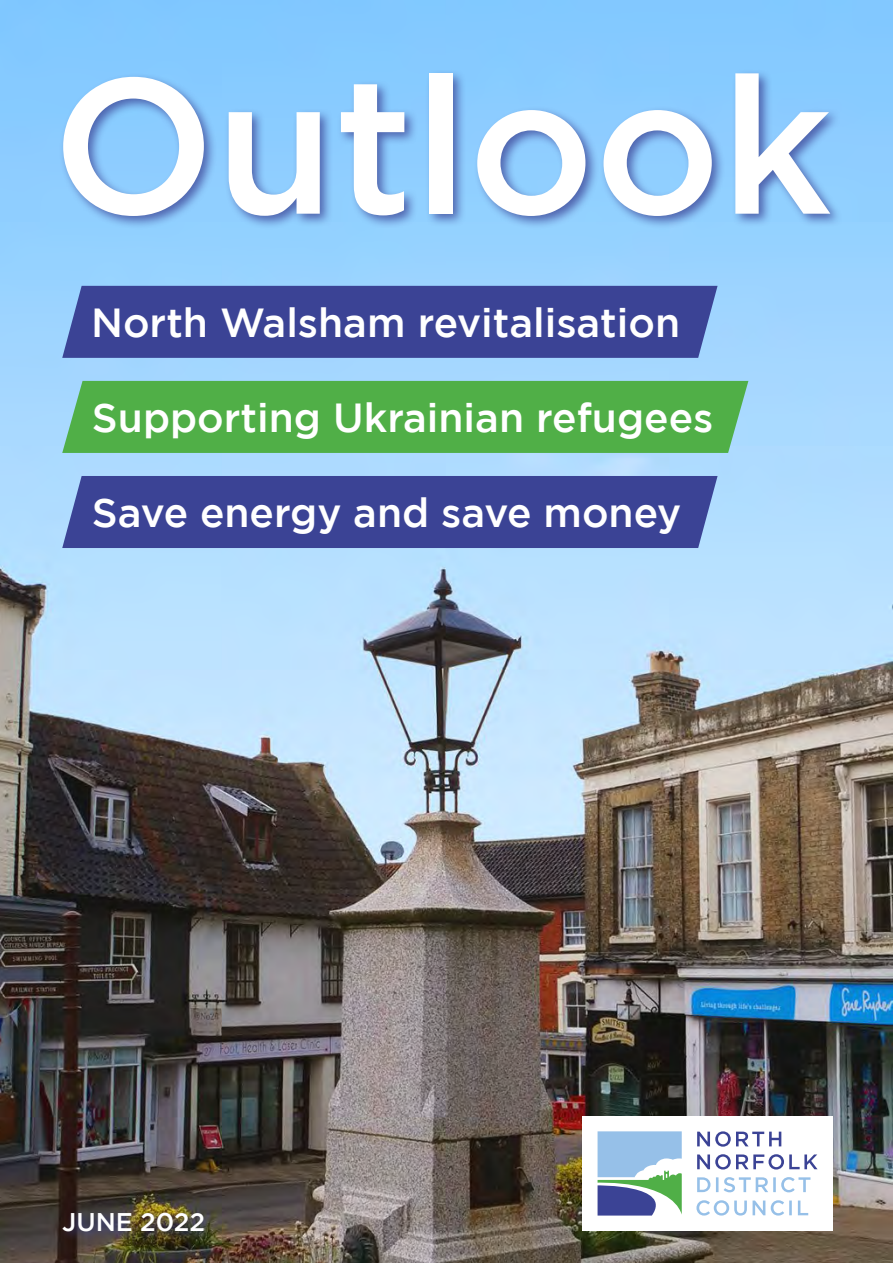
<style>
.page{position:relative;width:893px;height:1263px;background:#fff}
.page>*{position:absolute;margin:0;border:0;box-sizing:border-box;transform-origin:0 0}
.t1{font:500 192.15px "Gotham";color:#fff}
.t2{font:500 40.5px "Gotham";color:#fff}
.t3{font:500 25.5px "Gotham";color:#fff}
</style>
<div class="page">
<img style="left:0;top:0;width:893px;height:1263px">
<div style="left:59px;top:69px;width:784px;height:161px;background:#3b4395;opacity:.75"></div>
<div style="left:582px;top:1116px;width:251px;height:115px;background:#fff"></div>
<svg style="left:696px;top:1200px;width:112px;height:15px"></svg>
<svg style="left:697px;top:1177px;width:113px;height:15px"></svg>
<svg style="left:697px;top:1154px;width:120px;height:15px"></svg>
<svg style="left:697px;top:1131px;width:84px;height:16px"></svg>
<svg style="left:598px;top:1131px;width:84px;height:84px"></svg>
<div style="left:59px;top:1207px;width:155px;height:35px;background:#3b4395;opacity:.75"></div>
<div style="left:62px;top:286px;width:656px;height:72px;background:#3b4395"></div>
<div style="left:62px;top:381px;width:686px;height:72px;background:#50af47"></div>
<div style="left:62px;top:476px;width:656px;height:72px;background:#3b4395"></div>
<h1 class="t1" style="left:52px;top:36px;width:782px">Outlook</h1>
<p class="t2" style="left:91px;top:299px;width:591px">North Walsham revitalisation</p>
<p class="t2" style="left:92px;top:394px;width:623px">Supporting Ukrainian refugees</p>
<p class="t2" style="left:92px;top:489px;width:591px">Save energy and save money</p>
<p class="t3" style="left:62px;top:1207px;width:144px">JUNE 2022</p>
</div>
